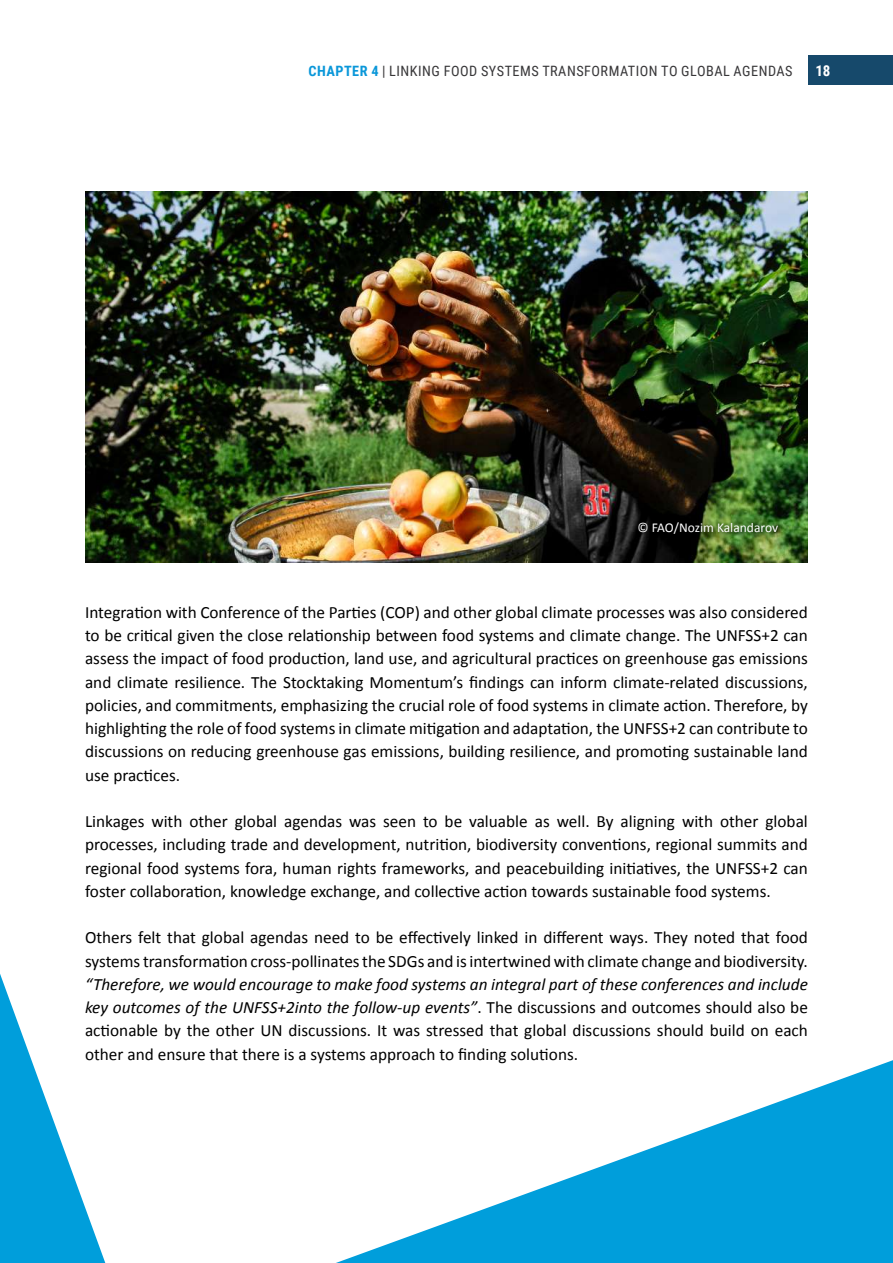
<style>
.page{position:relative;width:893px;height:1263px;background:#fff}
.page>*{position:absolute;margin:0;border:0;box-sizing:border-box;transform-origin:0 0}
.t1{font:17.25px/23.2px "Calibri";color:#000;text-align:justify}
.t2{font:700 15px "Roboto Condensed";color:#fff}
.t3{font:14.25px "Roboto Condensed";letter-spacing:.035em;color:#383739}
.t4{font:13.5px "Calibri";color:#fff}
.s1{font-weight:700;color:#0a97d9}
.s2{font-style:italic}
</style>
<div class="page">
<svg style="left:0;top:974px;width:105px;height:289px"></svg>
<svg style="left:336px;top:1060px;width:557px;height:203px"></svg>
<div style="left:808px;top:55px;width:85px;height:30px;background:#16496b"></div>
<img style="left:85px;top:191px;width:723px;height:371px">
<div style="left:636px;top:520px;width:148px;height:20px;background:#000;opacity:.75"></div>
<p class="t3" style="left:308px;top:61px;width:486px"><span class="s1">CHAPTER 4</span> | LINKING FOOD SYSTEMS TRANSFORMATION TO GLOBAL AGENDAS</p>
<p class="t2" style="left:815px;top:60px;width:17px">18</p>
<p class="t4" style="left:637px;top:519px;width:142px">© FAO/Nozim Kalandarov</p>
<p class="t1" style="left:85px;top:600px;width:724px">Integration with Conference of the Parties (COP) and other global climate processes was also considered to be critical given the close relationship between food systems and climate change. The UNFSS+2 can assess the impact of food production, land use, and agricultural practices on greenhouse gas emissions and climate resilience. The Stocktaking Momentum’s findings can inform climate-related discussions, policies, and commitments, emphasizing the crucial role of food systems in climate action. Therefore, by highlighting the role of food systems in climate mitigation and adaptation, the UNFSS+2 can contribute to discussions on reducing greenhouse gas emissions, building resilience, and promoting sustainable land use practices.</p>
<p class="t1" style="left:85px;top:809px;width:724px">Linkages with other global agendas was seen to be valuable as well. By aligning with other global processes, including trade and development, nutrition, biodiversity conventions, regional summits and regional food systems fora, human rights frameworks, and peacebuilding initiatives, the UNFSS+2 can foster collaboration, knowledge exchange, and collective action towards sustainable food systems.</p>
<p class="t1" style="left:85px;top:925px;width:724px">Others felt that global agendas need to be effectively linked in different ways. They noted that food systems transformation cross-pollinates the SDGs and is intertwined with climate change and biodiversity.</p>
<p class="t1" style="left:85px;top:972px;width:724px"><span class="s2">“Therefore, we would encourage to make food systems an integral part of these conferences and include key outcomes of the UNFSS+2into the follow-up events”</span>. The discussions and outcomes should also be actionable by the other UN discussions. It was stressed that global discussions should build on each other and ensure that there is a systems approach to finding solutions.</p>
</div>
